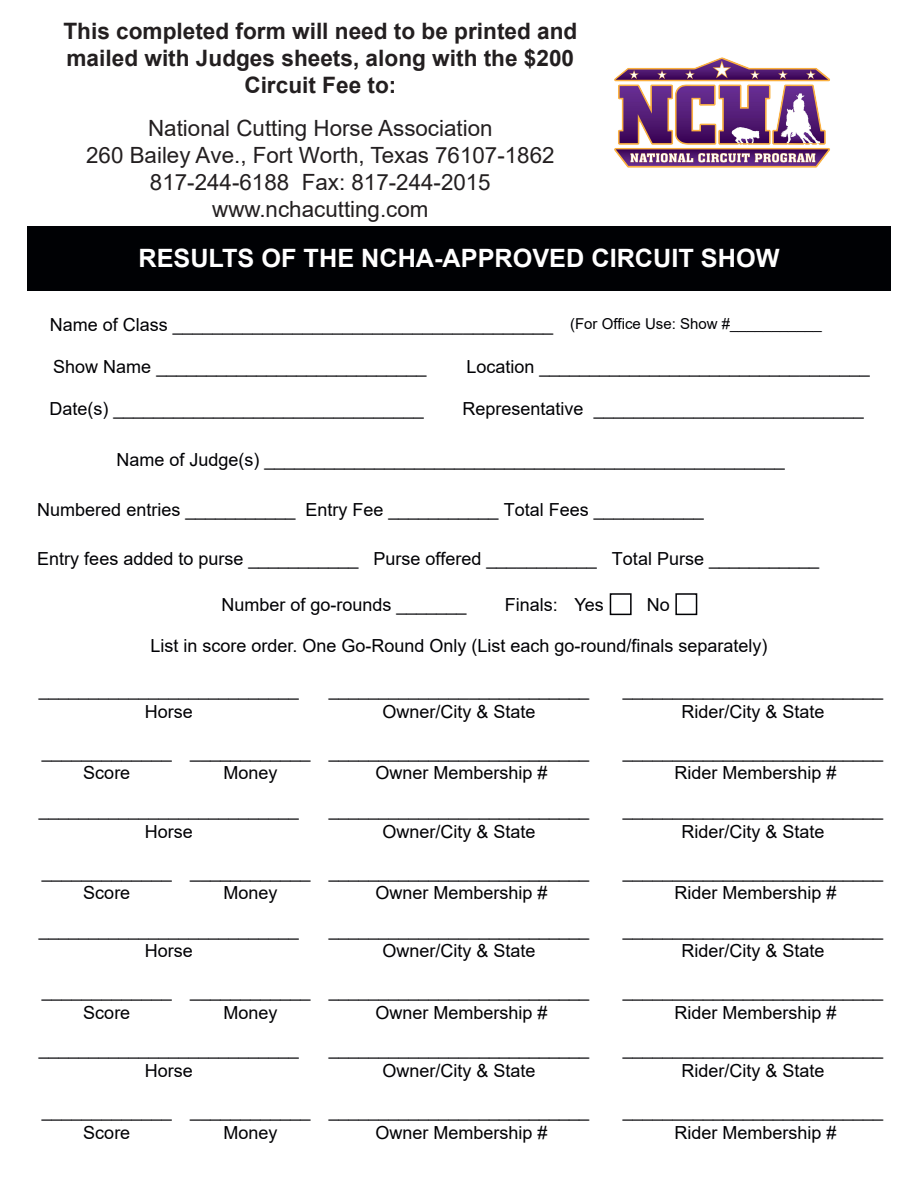
<style>
.page{position:relative;width:918px;height:1188px;background:#fff}
.page>*{position:absolute;margin:0;border:0;box-sizing:border-box;transform-origin:0 0}
.t1{font:700 25.2px "Arial";color:#fff}
.t2{font:700 22.65px/27.2px "Arial";color:#231f20;text-align:center}
.t3{font:22.35px/26.8px "Arial";color:#231f20;text-align:center}
.t4{font:18px/21.6px "Arial";color:#000104;text-align:center}
.t5{font:18px "Arial";color:#000104}
.s1{font-style:inherit}
.s2{font-size:15px}
</style>
<div class="page">
<div style="left:27px;top:227px;width:864px;height:64px;background:#000104"></div>
<div style="left:610px;top:593px;width:22px;height:22px;border:2px solid #000104"></div>
<div style="left:675px;top:593px;width:22px;height:22px;border:2px solid #000104"></div>
<img style="left:614px;top:57px;width:216px;height:111px">
<p class="t2" style="left:63px;top:18px;width:516px">This completed form will need to be printed and mailed with Judges sheets, along with the <span class="s1">$200<br>Circuit Fee</span> to:</p>
<p class="t3" style="left:86px;top:115px;width:470px">National Cutting Horse Association<br>260 Bailey Ave., Fort Worth, Texas 76107-1862<br>817-244-6188 Fax: 817-244-2015 www.nchacutting.com</p>
<h1 class="t1" style="left:138px;top:241px;width:643px">RESULTS OF THE NCHA-APPROVED <span class="s1">CIRCUIT SHOW</span></h1>
<p class="t4" style="left:50px;top:314px;width:774px">Name of Class ______________________________________ <span class="s2">(For Office Use: Show #_______</span><span class="s2">____</span></p>
<p class="t4" style="left:53px;top:356px;width:375px">Show Name ___________________________</p>
<p class="t4" style="left:466px;top:356px;width:405px">Location _________________________________</p>
<p class="t4" style="left:50px;top:398px;width:376px">Date(s) _______________________________</p>
<p class="t4" style="left:463px;top:398px;width:403px">Representative ___________________________</p>
<p class="t4" style="left:116px;top:449px;width:670px">Name of Judge(s) ____________________________________________________</p>
<p class="t4" style="left:37px;top:498px;width:668px">Numbered entries ______<span class="s1">_____</span> Entry Fee ______<span class="s1">_____ Total Fees ___________</span></p>
<p class="t5" style="left:37px;top:546px;width:783px"><span class="s1">Entry fees added to purse ___________</span> Purse offered ___________ Total Purse ___________</p>
<p class="t4" style="left:221px;top:594px;width:247px">Number of go-rounds _______</p>
<p class="t4" style="left:150px;top:634px;width:619px">List in score order. One Go-Round Only (List each go-round/finals separately)</p>
<p class="t4" style="left:505px;top:594px;width:100px">Finals: Yes</p>
<p class="t4" style="left:647px;top:594px;width:25px">No</p>
<p class="t4" style="left:39px;top:679px;width:262px">__________________________<br>Horse</p>
<p class="t4" style="left:329px;top:679px;width:262px">__________________________<br>Owner/City &amp; State</p>
<p class="t4" style="left:623px;top:679px;width:262px">__________________________<br>Rider/City &amp; State</p>
<p class="t4" style="left:42px;top:741px;width:132px">_____________<br>Score</p>
<p class="t4" style="left:190px;top:741px;width:122px">____________<br>Money</p>
<p class="t4" style="left:623px;top:741px;width:262px">__________________________<br>Rider Membership #</p>
<p class="t4" style="left:329px;top:741px;width:262px">__________________________<br>Owner Membership #</p>
<p class="t4" style="left:39px;top:799px;width:262px">__________________________<br>Horse</p>
<p class="t4" style="left:329px;top:799px;width:262px">__________________________<br>Owner/City &amp; State</p>
<p class="t4" style="left:623px;top:799px;width:262px">__________________________<br>Rider/City &amp; State</p>
<p class="t4" style="left:42px;top:860px;width:132px">_____________<br>Score</p>
<p class="t4" style="left:190px;top:860px;width:122px">____________<br>Money</p>
<p class="t4" style="left:623px;top:860px;width:262px">__________________________<br>Rider Membership #</p>
<p class="t4" style="left:329px;top:860px;width:262px">__________________________<br>Owner Membership #</p>
<p class="t4" style="left:39px;top:918px;width:262px">__________________________<br>Horse</p>
<p class="t4" style="left:329px;top:918px;width:262px">__________________________<br>Owner/City &amp; State</p>
<p class="t4" style="left:623px;top:918px;width:262px">__________________________<br>Rider/City &amp; State</p>
<p class="t4" style="left:42px;top:980px;width:132px">_____________<br>Score</p>
<p class="t4" style="left:190px;top:980px;width:122px">____________<br>Money</p>
<p class="t4" style="left:623px;top:980px;width:262px">__________________________<br>Rider Membership #</p>
<p class="t4" style="left:329px;top:980px;width:262px">__________________________<br>Owner Membership #</p>
<p class="t4" style="left:39px;top:1038px;width:262px">__________________________<br>Horse</p>
<p class="t4" style="left:329px;top:1038px;width:262px">__________________________<br>Owner/City &amp; State</p>
<p class="t4" style="left:623px;top:1038px;width:262px">__________________________<br>Rider/City &amp; State</p>
<p class="t4" style="left:42px;top:1100px;width:132px">_____________<br>Score</p>
<p class="t4" style="left:190px;top:1100px;width:122px">____________<br>Money</p>
<p class="t4" style="left:623px;top:1100px;width:262px">__________________________<br>Rider Membership #</p>
<p class="t4" style="left:329px;top:1100px;width:262px">__________________________<br>Owner Membership #</p>
</div>
